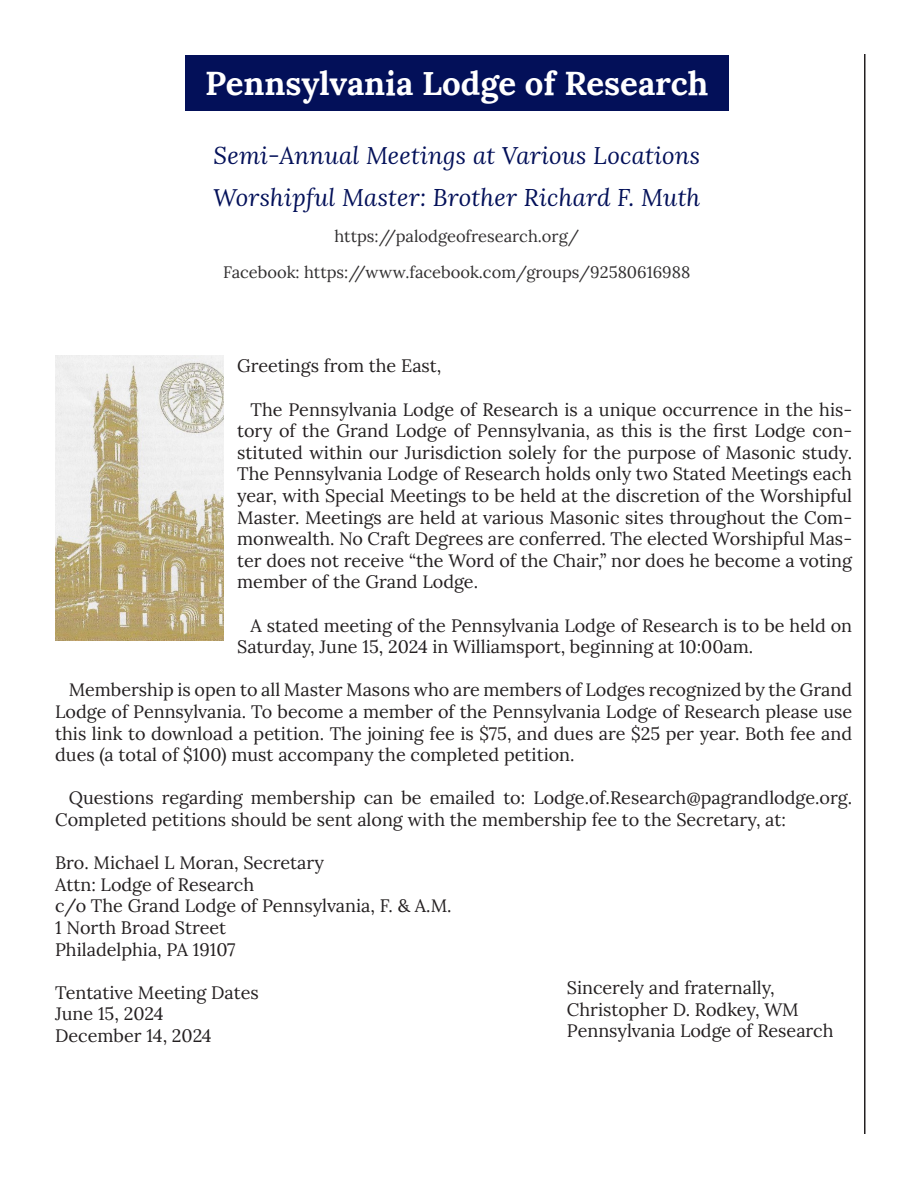
<style>
.page{position:relative;width:918px;height:1188px;background:#fff}
.page>*{position:absolute;margin:0;border:0;box-sizing:border-box;transform-origin:0 0}
.Heading{font:700 33px "Lora";color:#fff}
.Subheading{font:italic 24px "Lora";letter-spacing:.01em;color:#031059}
.t1{font:18px/21.6px "Lora";color:#231f20;text-align:justify}
.Paragraph{font:16.5px "Lora";color:#312f30}
</style>
<div class="page">
<hr style="left:864px;top:54px;width:2px;height:1080px;background:#231f20">
<div style="left:185px;top:55px;width:544px;height:55px;background:#031059"></div>
<img style="left:55px;top:356px;width:169px;height:285px">
<p class="Heading" style="left:205px;top:55px;width:505px">Pennsylvania Lodge of Research</p>
<p class="Subheading" style="left:214px;top:139px;width:488px">Semi-Annual Meetings at Various Locations</p>
<p class="Subheading" style="left:213px;top:181px;width:489px">Worshipful Master: Brother Richard F. Muth</p>
<p class="Paragraph" style="left:334px;top:223px;width:246px">https://palodgeofresearch.org/</p>
<p class="Paragraph" style="left:223px;top:259px;width:469px">Facebook: https://www.facebook.com/groups/92580616988</p>
<p class="t1" style="left:237px;top:354px;width:206px">Greetings from the East,</p>
<p class="t1" style="left:237px;top:397px;width:617px;text-indent:14px">The Pennsylvania Lodge of Research is a unique occurrence in the his&shy;tory of the Grand Lodge of Pennsylvania, as this is the first Lodge con&shy;stituted within our Jurisdiction solely for the purpose of Masonic study.<br>The Pennsylvania Lodge of Research holds only two Stated Meetings each year, with Special Meetings to be held at the discretion of the Worshipful Master. Meetings are held at various Masonic sites throughout the Com&shy;monwealth. No Craft Degrees are conferred. The elected Worshipful Mas&shy;ter does not receive “the Word of the Chair,” nor does he become a voting member of the Grand Lodge.</p>
<p class="t1" style="left:237px;top:613px;width:617px;text-indent:14px">A stated meeting of the Pennsylvania Lodge of Research is to be held on<br>Saturday, June 15, 2024 in Williamsport, beginning at 10:00am.</p>
<p class="t1" style="left:55px;top:678px;width:799px;text-indent:14px">Membership is open to all Master Masons who are members of Lodges recognized by the Grand Lodge of Pennsylvania. To become a member of the Pennsylvania Lodge of Research please use this link to download a petition. The joining fee is $75, and dues are $25 per year. Both fee and dues (a total of $100) must accompany the completed petition.</p>
<p class="t1" style="left:55px;top:786px;width:799px;text-indent:14px">Questions regarding membership can be emailed to: Lodge.of.Research@pagrandlodge.org.<br>Completed petitions should be sent along with the membership fee to the Secretary, at:</p>
<p class="t1" style="left:55px;top:851px;width:270px">Bro. Michael L Moran, Secretary</p>
<p class="t1" style="left:55px;top:872px;width:201px">Attn: Lodge of Research</p>
<p class="t1" style="left:55px;top:894px;width:398px">c/o The Grand Lodge of Pennsylvania, F. &amp; A.M.</p>
<p class="t1" style="left:55px;top:916px;width:172px">1 North Broad Street</p>
<p class="t1" style="left:55px;top:937px;width:182px">Philadelphia, PA 19107</p>
<p class="t1" style="left:55px;top:980px;width:205px">Tentative Meeting Dates</p>
<p class="t1" style="left:55px;top:1002px;width:110px">June 15, 2024</p>
<p class="t1" style="left:55px;top:1024px;width:158px">December 14, 2024</p>
<p class="t1" style="left:567px;top:976px;width:209px">Sincerely and fraternally,</p>
<p class="t1" style="left:567px;top:997px;width:233px">Christopher D. Rodkey, WM</p>
<p class="t1" style="left:567px;top:1019px;width:268px">Pennsylvania Lodge of Research</p>
</div>
